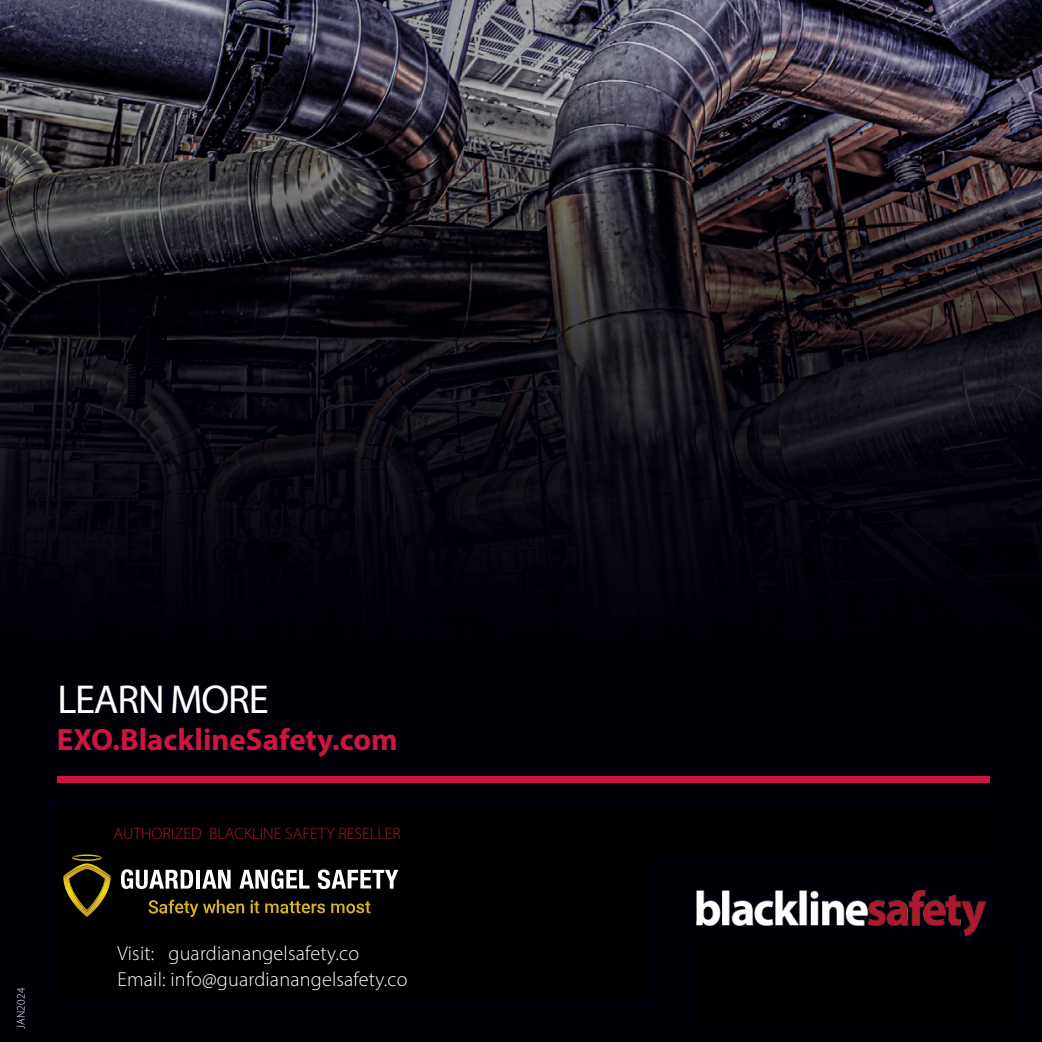
<style>
.page{position:relative;width:1042px;height:1042px;background:#00000a}
.page>*{position:absolute;margin:0;border:0;box-sizing:border-box;transform-origin:0 0}
.t1{font:40.43px "Myriad Pro";letter-spacing:-.03em;color:#fff}
.t2{font:700 30.8px "Myriad Pro";color:#cd163f}
.t3{font:300 20.3px/26.2px "Myriad Pro";letter-spacing:.01em;color:#fff}
.t4{font:300 16.62px "Myriad Pro";color:#a91a2d}
.t5{font:300 11.38px "Myriad Pro";letter-spacing:.01em;color:#fff}
</style>
<div class="page">
<img style="left:0;top:0;width:1042px;height:545px">
<img style="left:696px;top:891px;width:289px;height:44px">
<div style="left:56px;top:807px;width:593px;height:190px;background:#000"></div>
<div style="left:397px;top:807px;width:593px;height:51px;background:#000"></div>
<div style="left:693px;top:941px;width:326px;height:81px;background:#000"></div>
<div style="left:58px;top:776px;width:932px;height:7px;background:#cf1441"></div>
<svg style="left:121px;top:869px;width:72px;height:20px"></svg>
<hr style="left:196px;top:870px;width:4px;height:18px;background:#fff">
<svg style="left:202px;top:870px;width:29px;height:18px"></svg>
<svg style="left:239px;top:869px;width:70px;height:20px"></svg>
<svg style="left:318px;top:869px;width:80px;height:20px"></svg>
<svg style="left:149px;top:899px;width:95px;height:18px"></svg>
<svg style="left:251px;top:900px;width:8px;height:13px"></svg>
<svg style="left:265px;top:901px;width:60px;height:12px"></svg>
<svg style="left:331px;top:901px;width:39px;height:12px"></svg>
<svg style="left:63px;top:854px;width:48px;height:63px"></svg>
<h1 class="t1" style="left:57px;top:675px;width:213px">LEARN MORE</h1>
<h2 class="t2" style="left:57px;top:720px;width:342px">EXO.BlacklineSafety.com</h2>
<p class="t4" style="left:114px;top:823px;width:289px">AUTHORIZED BLACKLINE SAFETY RESELLER</p>
<p class="t5" style="left:14px;top:1029px;width:42px;rotate:-90deg">JAN2024</p>
<p class="t3" style="left:117px;top:939px;width:292px">Visit: guardianangelsafety.co<br>Email: info@guardianangelsafety.co</p>
</div>
